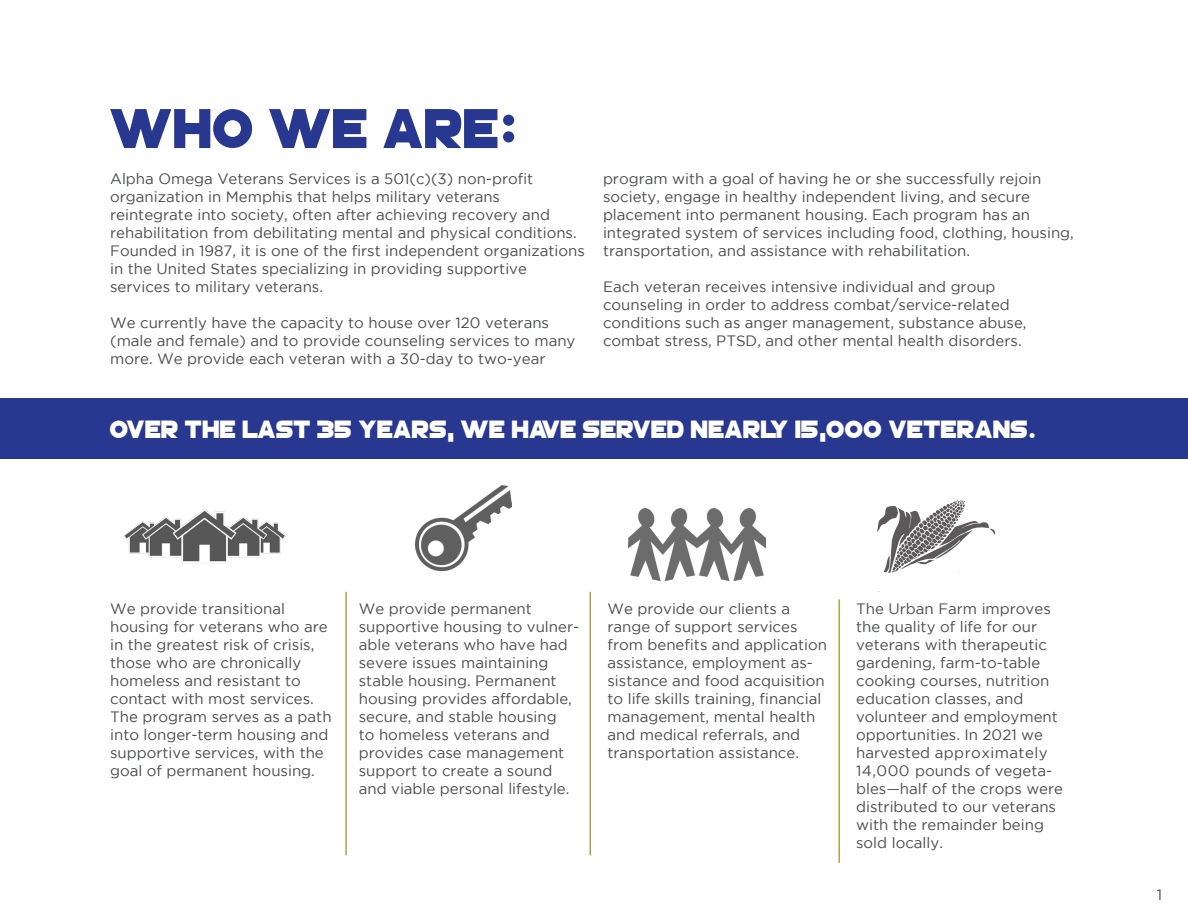
<style>
.page{position:relative;width:1188px;height:918px;background:#fff}
.page>*{position:absolute;margin:0;border:0;box-sizing:border-box;transform-origin:0 0}
.t1{font:57px "Go Go Poster Punch";color:#283890}
.t2{font:25.5px "Go Go Poster Punch";color:#fff}
.t3{font:15px/18px "Gotham";color:#4b4c4d}
</style>
<div class="page">
<div style="left:0;top:399px;width:1188px;height:60px;background:#283890"></div>
<hr style="left:345px;top:592px;width:2px;height:263px;background:#aba44c">
<hr style="left:590px;top:592px;width:1px;height:263px;background:#aba44c">
<hr style="left:838px;top:599px;width:2px;height:264px;background:#aba44c">
<img style="left:123px;top:509px;width:163px;height:55px">
<img style="left:415px;top:485px;width:97px;height:86px">
<img style="left:629px;top:508px;width:136px;height:73px">
<svg style="left:877px;top:500px;width:118px;height:73px"></svg>
<p class="t1" style="left:110px;top:90px;width:408px">WHO WE ARE:</p>
<p class="t3" style="left:110px;top:169px;width:476px">Alpha Omega Veterans Services is a 501(c)(3) non-profit organization in Memphis that helps military veterans reintegrate into society, often after achieving recovery and rehabilitation from debilitating mental and physical conditions.<br>Founded in 1987, it is one of the first independent organizations in the United States specializing in providing supportive services to military veterans.</p>
<p class="t3" style="left:110px;top:313px;width:467px">We currently have the capacity to house over 120 veterans (male and female) and to provide counseling services to many more. We provide each veteran with a 30-day to two-year</p>
<p class="t3" style="left:603px;top:169px;width:472px">program with a goal of having he or she successfully rejoin society, engage in healthy independent living, and secure placement into permanent housing. Each program has an integrated system of services including food, clothing, housing, transportation, and assistance with rehabilitation.</p>
<p class="t3" style="left:603px;top:277px;width:425px">Each veteran receives intensive individual and group counseling in order to address combat/service-related conditions such as anger management, substance abuse, combat stress, PTSD, and other mental health disorders.</p>
<p class="t2" style="left:110px;top:411px;width:927px">OVER THE LAST 35 YEARS, WE HAVE SERVED NEARLY 15,000 VETERANS.</p>
<p class="t3" style="left:110px;top:599px;width:223px">We provide transitional housing for veterans who are in the greatest risk of crisis, those who are chronically homeless and resistant to contact with most services.<br>The program serves as a path into longer-term housing and supportive services, with the goal of permanent housing.</p>
<p class="t3" style="left:359px;top:599px;width:222px">We provide permanent supportive housing to vulner&shy;able veterans who have had severe issues maintaining stable housing. Permanent housing provides affordable, secure, and stable housing<br>to homeless veterans and provides case management support to create a sound and viable personal lifestyle.</p>
<p class="t3" style="left:608px;top:599px;width:221px">We provide our clients a range of support services from benefits and application assistance, employment as&shy;sistance and food acquisition to life skills training, financial management, mental health and medical referrals, and transportation assistance.</p>
<p class="t3" style="left:856px;top:599px;width:196px">The Urban Farm improves the quality of life for our veterans with therapeutic gardening, farm-to-table cooking courses, nutrition education classes, and</p>
<p class="t3" style="left:856px;top:707px;width:208px">volunteer and employment opportunities. In 2021 we harvested approximately<br>14,000 pounds of vegeta&shy;bles—half of the crops were distributed to our veterans with the remainder being sold locally.</p>
<p class="t3" style="left:1157px;top:885px;width:7px">1</p>
</div>
